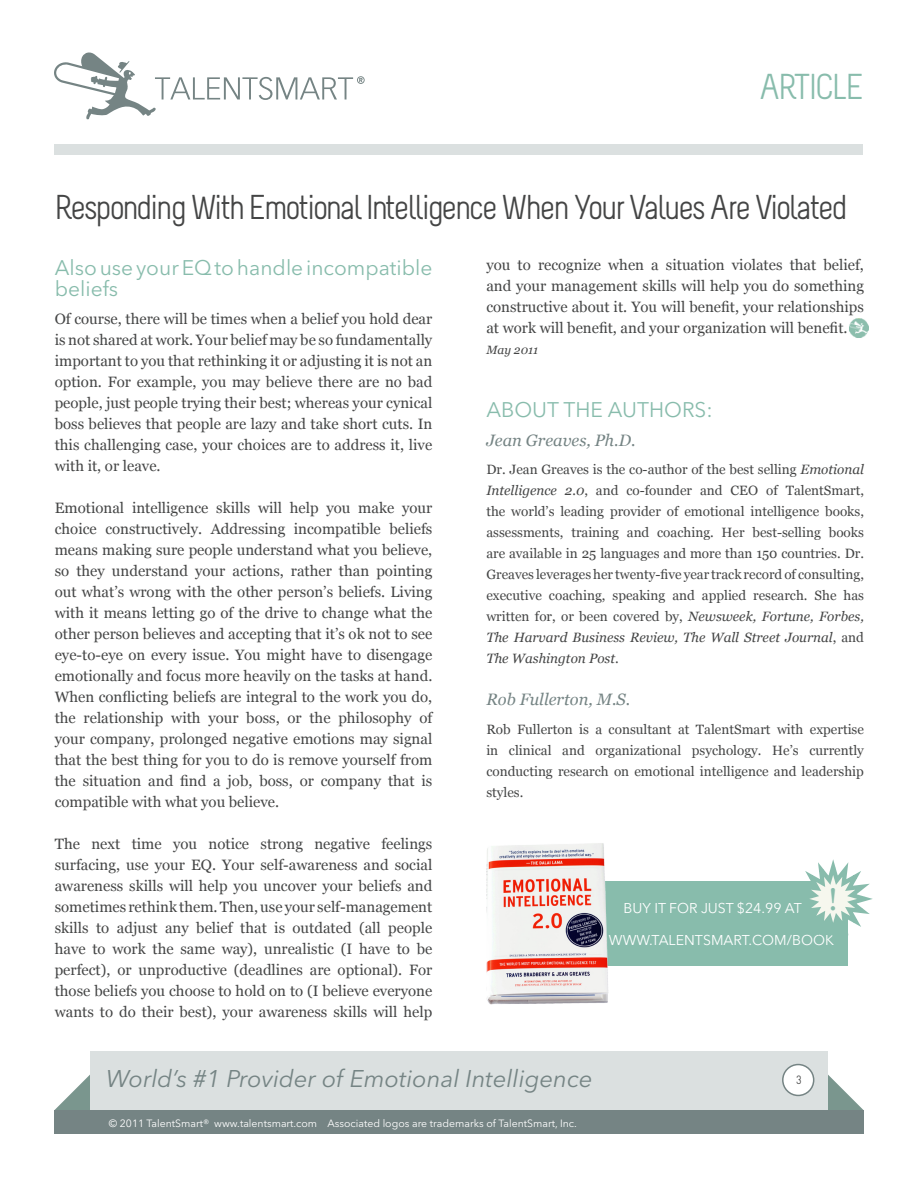
<style>
.page{position:relative;width:918px;height:1188px;background:#fff}
.page>*{position:absolute;margin:0;border:0;box-sizing:border-box;transform-origin:0 0}
.t1{font:36px "Melbourne";letter-spacing:-.05em;color:#88bcac}
.MAIN_HEADING{font:34.5px "Melbourne";letter-spacing:-.05em;color:#444545}
.t2{font:31.35px "Georgia";color:#88bcac}
.t3{font:italic 24px "Avenir Next LT Pro";color:#758484}
.SUBHEADING{font:21px/21px "Avenir Next LT Pro";color:#88bcac}
.Small_Callout_Header{font:italic 16.5px "Georgia";color:#758484}
.BODY_COPY{font:15px/21px "Georgia";color:#444545;text-align:justify}
.Green_Box_Callout_Te{font:14.1px "Avenir Next LT Pro";color:#fff}
.BODY_COPY-2{font:13.5px/21px "Georgia";color:#444545;text-align:justify}
.BODY_COPY-3{font:italic 12px "Georgia";color:#444545}
.Page_Number{font:12px "Melbourne";color:#444545}
.SUBHEADING-2{font:10.5px "Avenir Next LT Pro";color:#fff}
.s1{font-style:italic}
</style>
<div class="page">
<div style="left:55px;top:144px;width:808px;height:11px;background:#dbe0e0"></div>
<svg style="left:54px;top:52px;width:311px;height:67px"></svg>
<div style="left:90px;top:1051px;width:738px;height:75px;background:#dbe0e0"></div>
<svg style="left:54px;top:1075px;width:36px;height:36px"></svg>
<svg style="left:828px;top:1075px;width:36px;height:36px"></svg>
<div style="left:54px;top:1111px;width:810px;height:23px;background:#758484"></div>
<div style="left:783px;top:1065px;width:31px;height:30px;background:#fff;border-radius:50%"></div>
<div style="left:782px;top:1064px;width:32px;height:32px;border:2px solid #758484;border-radius:50%"></div>
<img style="left:849px;top:319px;width:20px;height:19px">
<div style="left:510px;top:881px;width:338px;height:85px;background:#88bcac"></div>
<svg style="left:805px;top:859px;width:68px;height:77px"></svg>
<img style="left:486px;top:843px;width:123px;height:161px">
<p class="t1" style="left:759px;top:68px;width:106px">ARTICLE</p>
<p class="MAIN_HEADING" style="left:55px;top:189px;width:794px">Responding With Emotional Intelligence When Your Values Are Violated</p>
<p class="SUBHEADING" style="left:55px;top:257px;width:379px">Also use your EQ to handle incompatible beliefs</p>
<p class="BODY_COPY" style="left:55px;top:309px;width:379px">Of course, there will be times when a belief you hold dear is not shared at work. Your belief may be so fundamentally important to you that rethinking it or adjusting it is not an option. For example, you may believe there are no bad people, just people trying their best; whereas your cynical boss believes that people are lazy and take short cuts. In this challenging case, your choices are to address it, live with it, or leave.</p>
<p class="BODY_COPY" style="left:55px;top:498px;width:379px">Emotional intelligence skills will help you make your choice constructively. Addressing incompatible beliefs means making sure people understand what you believe, so they understand your actions, rather than pointing out what’s wrong with the other person’s beliefs. Living with it means letting go of the drive to change what the other person believes and accepting that it’s ok not to see eye-to-eye on every issue. You might have to disengage emotionally and focus more heavily on the tasks at hand.<br>When conflicting beliefs are integral to the work you do, the relationship with your boss, or the philosophy of your company, prolonged negative emotions may signal that the best thing for you to do is remove yourself from the situation and find a job, boss, or company that is compatible with what you believe.</p>
<p class="BODY_COPY" style="left:55px;top:834px;width:379px">The next time you notice strong negative feelings surfacing, use your EQ. Your self-awareness and social awareness skills will help you uncover your beliefs and sometimes rethink them. Then, use your self-management skills to adjust any belief that is outdated (all people have to work the same way), unrealistic (I have to be perfect), or unproductive (deadlines are optional). For those beliefs you choose to hold on to (I believe everyone wants to do their best), your awareness skills will help</p>
<p class="BODY_COPY" style="left:486px;top:255px;width:379px">you to recognize when a situation violates that belief, and your management skills will help you do something constructive about it. You will benefit, your relationships at work will benefit, and your organization will benefit.</p>
<p class="BODY_COPY-3" style="left:486px;top:342px;width:54px">May 2011</p>
<p class="SUBHEADING" style="left:486px;top:399px;width:228px">ABOUT THE AUTHORS:</p>
<p class="Small_Callout_Header" style="left:486px;top:429px;width:151px">Jean Greaves, Ph.D.</p>
<p class="BODY_COPY-2" style="left:486px;top:459px;width:379px">Dr. Jean Greaves is the co-author of the best selling <span class="s1">Emotional Intelligence 2.0</span>, and co-founder and CEO of TalentSmart, the world’s leading provider of emotional intelligence books, assessments, training and coaching. Her best-selling books are available in 25 languages and more than 150 countries. Dr.<br>Greaves leverages her twenty-five year track record of consulting, executive coaching, speaking and applied research. She has written for, or been covered by, <span class="s1">Newsweek, Fortune, Forbes, The Harvard Business Review, The Wall Street Journal</span>, and <span class="s1">The Washington Post</span>.</p>
<p class="Small_Callout_Header" style="left:486px;top:689px;width:145px">Rob Fullerton, M.S.</p>
<p class="BODY_COPY-2" style="left:486px;top:719px;width:379px">Rob Fullerton is a consultant at TalentSmart with expertise in clinical and organizational psychology. He’s currently conducting research on emotional intelligence and leadership styles.</p>
<p class="t2" style="left:828px;top:880px;width:12px">!</p>
<p class="Green_Box_Callout_Te" style="left:624px;top:899px;width:180px">BUY IT FOR JUST $24.99 AT</p>
<p class="Green_Box_Callout_Te" style="left:609px;top:932px;width:226px">WWW.TALENTSMART.COM/BOOK</p>
<p class="t3" style="left:106px;top:1064px;width:488px">World’s #1 Provider of Emotional Intelligence</p>
<p class="Page_Number" style="left:796px;top:1074px;width:7px">3</p>
<p class="SUBHEADING-2" style="left:109px;top:1117px;width:470px">© 2011 TalentSmart® www.talentsmart.com Associated logos are trademarks of TalentSmart, Inc.</p>
</div>
